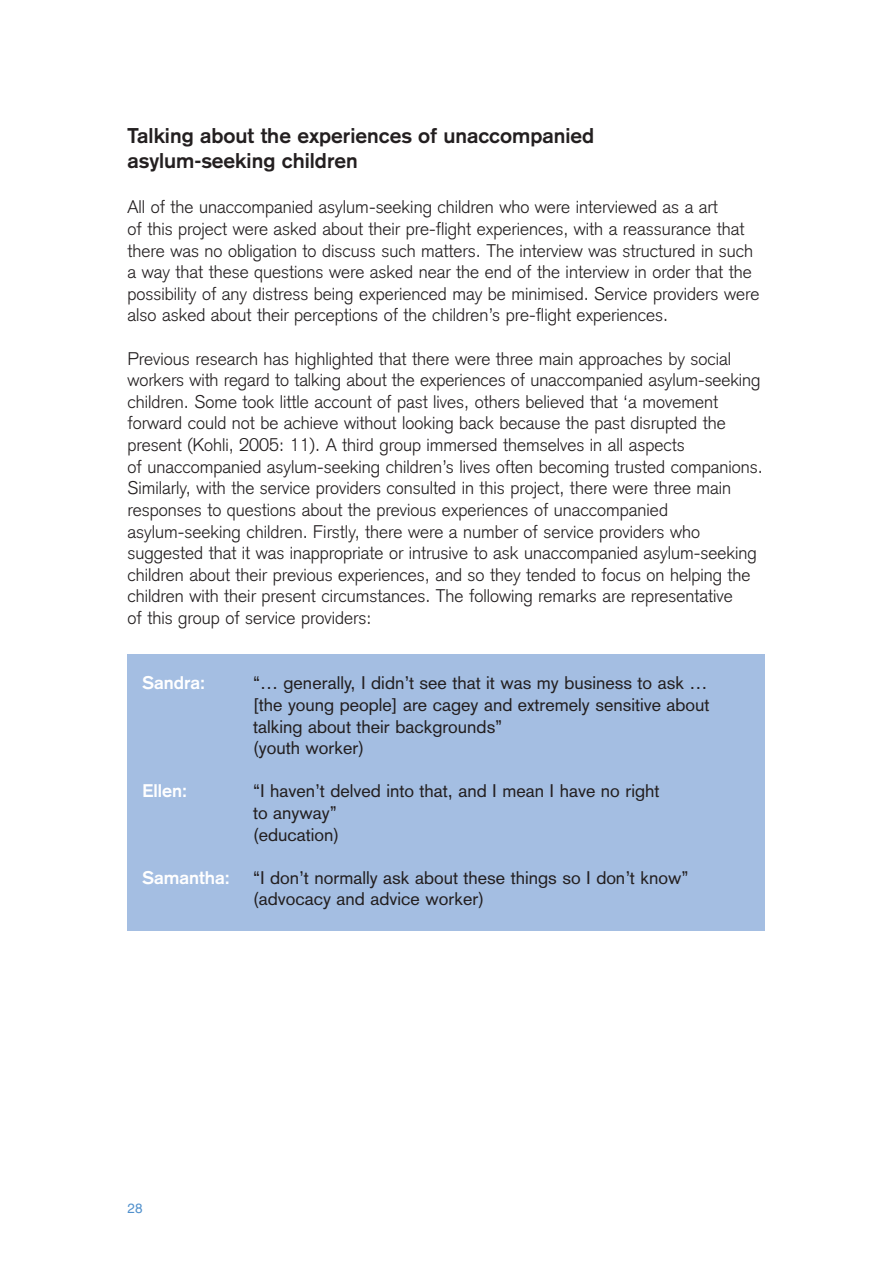
<style>
.page{position:relative;width:893px;height:1263px;background:#fff}
.page>*{position:absolute;margin:0;border:0;box-sizing:border-box;transform-origin:0 0}
.t1{font:700 21px/25.2px "Akzidenz Grotesk";color:#231f20}
.t2{font:300 18px/21.6px "Akzidenz Grotesk";color:#231f20}
.t3{font:18px/21.6px "Akzidenz Grotesk";color:#231f20}
.t4{font:700 18px "Akzidenz Grotesk";color:#fff}
.t5{font:13.5px "Helvetica";color:#5090cc}
</style>
<div class="page">
<div style="left:128px;top:654px;width:637px;height:277px;background:#a4bee2"></div>
<p class="t1" style="left:128px;top:124px;width:468px">Talking about the experiences of unaccompanied asylum-seeking children</p>
<p class="t2" style="left:128px;top:198px;width:633px">All of the unaccompanied asylum-seeking children who were interviewed as a art<br>of this project were asked about their pre-flight experiences, with a reassurance that there was no obligation to discuss such matters. The interview was structured in such a way that these questions were asked near the end of the interview in order that the possibility of any distress being experienced may be minimised. Service providers were also asked about their perceptions of the children’s pre-flight experiences.</p>
<p class="t2" style="left:128px;top:350px;width:637px">Previous research has highlighted that there were three main approaches by social workers with regard to talking about the experiences of unaccompanied asylum-seeking children. Some took little account of past lives, others believed that ‘a movement forward could not be achieve without looking back because the past disrupted the present (Kohli, 2005: 11). A third group immersed themselves in all aspects<br>of unaccompanied asylum-seeking children’s lives often becoming trusted companions.<br>Similarly, with the service providers consulted in this project, there were three main responses to questions about the previous experiences of unaccompanied asylum-seeking children. Firstly, there were a number of service providers who suggested that it was inappropriate or intrusive to ask unaccompanied asylum-seeking children about their previous experiences, and so they tended to focus on helping the children with their present circumstances. The following remarks are representative<br>of this group of service providers:</p>
<p class="t4" style="left:143px;top:676px;width:64px">Sandra:</p>
<p class="t3" style="left:253px;top:674px;width:458px">“… generally, I didn’t see that it was my business to ask … [the young people] are cagey and extremely sensitive about talking about their backgrounds”<br>(youth worker)</p>
<p class="t4" style="left:143px;top:784px;width:46px">Ellen:</p>
<p class="t3" style="left:253px;top:782px;width:408px">“I haven’t delved into that, and I mean I have no right to anyway”<br>(education)</p>
<p class="t4" style="left:143px;top:871px;width:89px">Samantha:</p>
<p class="t3" style="left:253px;top:868px;width:437px">“I don’t normally ask about these things so I don’t know” (advocacy and advice worker)</p>
<p class="t5" style="left:128px;top:1203px;width:17px">28</p>
</div>
